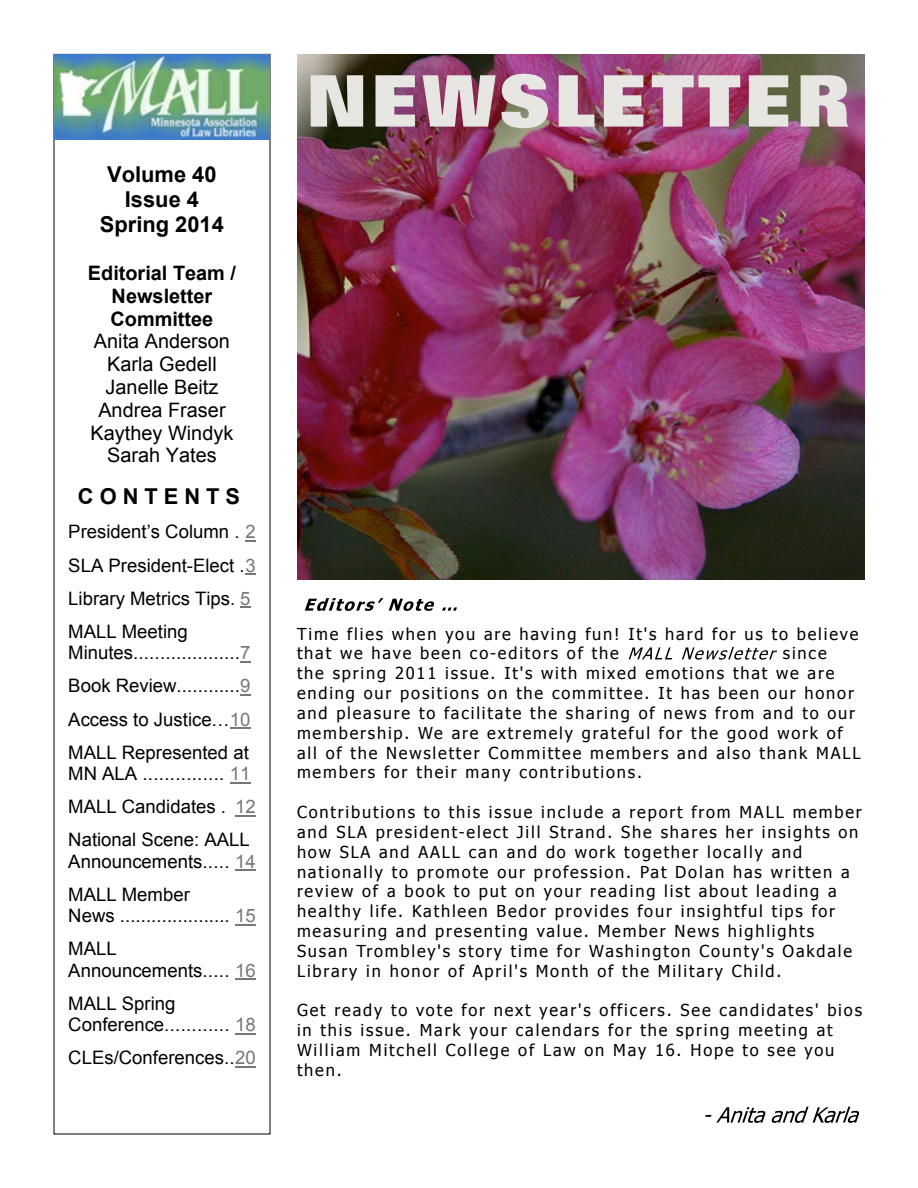
<style>
.page{position:relative;width:918px;height:1188px;background:#fff}
.page>*{position:absolute;margin:0;border:0;box-sizing:border-box;transform-origin:0 0}
.t1{font:800 72px "Folio BT";letter-spacing:.04em;color:#e7e6e3}
.t2{font:700 21.9px/25px "Arial";color:#000;text-align:center}
.t3{font:700 21.9px "Arial";letter-spacing:.275em;color:#000}
.t4{font:19.95px/22.8px "Arial";color:#000;text-align:center}
.t5{font:18.6px/33.2px "Arial";color:#000}
.t6{font:16.5px/19.8px "Tahoma";letter-spacing:.11em;color:#000}
.s1{font-weight:700}
.s2{color:#777}
</style>
<div class="page">
<svg style="left:245px;top:540px;width:11px;height:2px"></svg>
<svg style="left:240px;top:661px;width:11px;height:2px"></svg>
<svg style="left:240px;top:694px;width:11px;height:2px"></svg>
<svg style="left:230px;top:728px;width:21px;height:1px"></svg>
<svg style="left:230px;top:782px;width:21px;height:1px"></svg>
<hr style="left:235px;top:815px;width:21px;height:2px;background:#777">
<svg style="left:235px;top:870px;width:21px;height:1px"></svg>
<svg style="left:235px;top:924px;width:21px;height:1px"></svg>
<svg style="left:235px;top:979px;width:21px;height:1px"></svg>
<svg style="left:235px;top:1033px;width:21px;height:1px"></svg>
<hr style="left:235px;top:1066px;width:21px;height:2px;background:#777">
<img style="left:54px;top:54px;width:216px;height:86px">
<svg style="left:305px;top:598px;width:78px;height:13px"></svg>
<svg style="left:389px;top:599px;width:45px;height:12px"></svg>
<svg style="left:442px;top:607px;width:15px;height:4px"></svg>
<svg style="left:629px;top:647px;width:43px;height:12px"></svg>
<svg style="left:682px;top:647px;width:95px;height:13px"></svg>
<svg style="left:705px;top:1107px;width:60px;height:16px"></svg>
<svg style="left:772px;top:1107px;width:87px;height:16px"></svg>
<img style="left:298px;top:55px;width:567px;height:524px">
<p class="t2" style="left:100px;top:163px;width:126px">Volume 40<br>Issue 4<br>Spring 2014</p>
<p class="t4" style="left:88px;top:263px;width:150px"><span class="s1">Editorial Team /<br>Newsletter<br>Committee<br></span>Anita Anderson<br>Karla Gedell<br>Janelle Beitz<br>Andrea Fraser<br>Kaythey Windyk<br>Sarah Yates</p>
<p class="t3" style="left:78px;top:488px;width:164px">CONTENTS</p>
<p class="t5" style="left:68px;top:517px;width:189px">President’s Column . <span class="s2">2<br></span>SLA President-Elect .<span class="s2">3<br></span>Library Metrics Tips. <span class="s2">5<br></span>MALL Meeting</p>
<p class="t5" style="left:68px;top:638px;width:184px;text-align:justify">Minutes....................<span class="s2">7<br></span>Book Review............<span class="s2">9<br></span>Access to Justice...<span class="s2">10<br></span>MALL Represented at</p>
<p class="t5" style="left:68px;top:759px;width:189px">MN ALA ............... <span class="s2">11<br></span>MALL Candidates . <span class="s2">12<br></span>National Scene: AALL</p>
<p class="t5" style="left:68px;top:846px;width:189px">Announcements..... <span class="s2">14<br></span>MALL Member</p>
<p class="t5" style="left:68px;top:901px;width:189px">News ..................... <span class="s2">15<br></span>MALL</p>
<p class="t5" style="left:68px;top:955px;width:189px">Announcements..... <span class="s2">16<br></span>MALL Spring</p>
<p class="t5" style="left:68px;top:1010px;width:189px">Conference............ <span class="s2">18<br></span>CLEs/Conferences..<span class="s2">20</span></p>
<p class="t1" style="left:306px;top:72px;width:548px">NEWSLETTER</p>
<p class="t6" style="left:297px;top:625px;width:563px">Time flies when you are having fun! It's hard for us to believe that we have been co-editors of the</p>
<p class="t6" style="left:297px;top:645px;width:565px;text-indent:486px">since<br>the spring 2011 issue. It's with mixed emotions that we are ending our positions on the committee. It has been our honor and pleasure to facilitate the sharing of news from and to our membership. We are extremely grateful for the good work of all of the Newsletter Committee members and also thank MALL members for their many contributions.</p>
<p class="t6" style="left:297px;top:804px;width:566px">Contributions to this issue include a report from MALL member and SLA president-elect Jill Strand. She shares her insights on how SLA and AALL can and do work together locally and nationally to promote our profession. Pat Dolan has written a review of a book to put on your reading list about leading a healthy life. Kathleen Bedor provides four insightful tips for measuring and presenting value. Member News highlights Susan Trombley's story time for Washington County's Oakdale Library in honor of April's Month of the Military Child.</p>
<p class="t6" style="left:297px;top:1002px;width:567px">Get ready to vote for next year's officers. See candidates' bios in this issue. Mark your calendars for the spring meeting at William Mitchell College of Law on May 16. Hope to see you then.</p>
</div>
